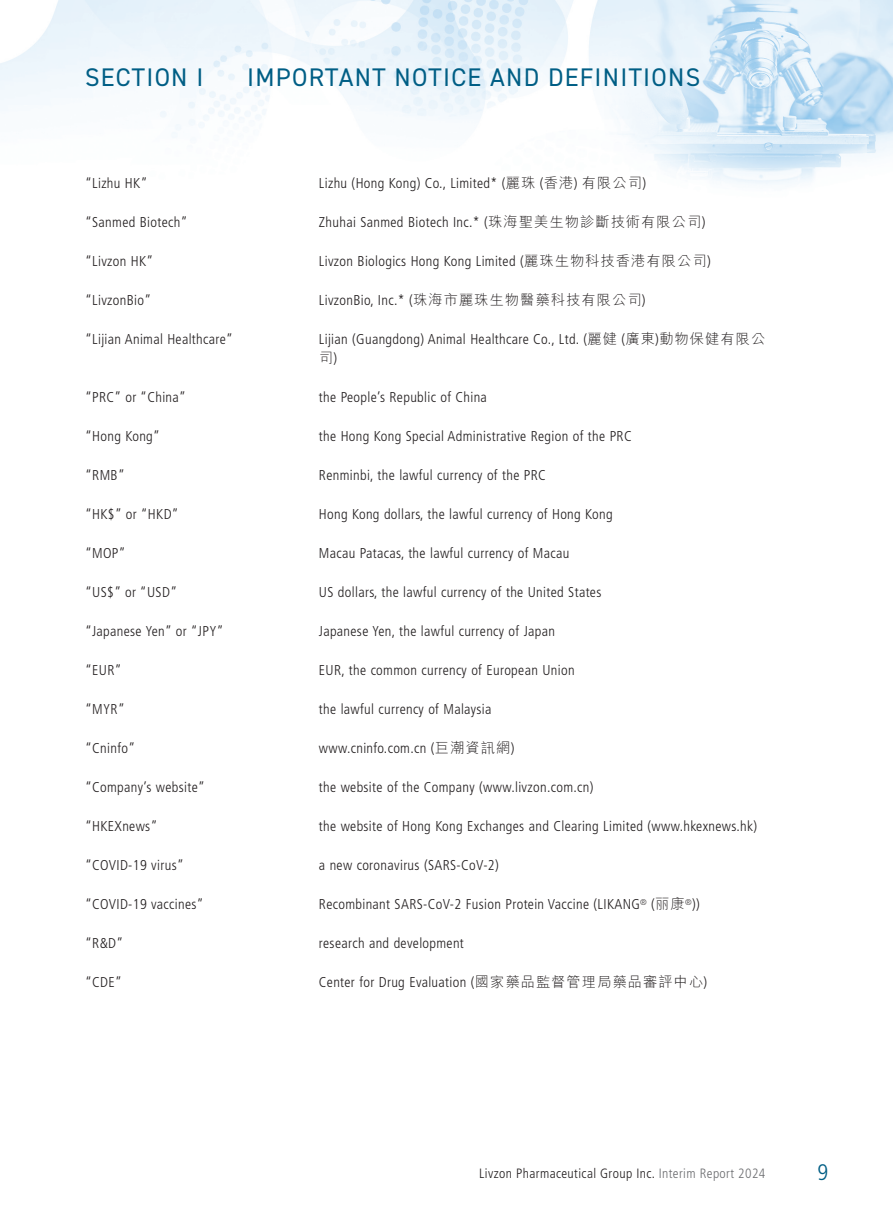
<style>
.page{position:relative;width:893px;height:1212px;background:#fff}
.page>*{position:absolute;margin:0;border:0;box-sizing:border-box;transform-origin:0 0}
.t1{font:25.5px "DIN2014";letter-spacing:.05em;color:#005e85}
.t2{font:300 condensed 22.5px "Frutiger LT Std";color:#005e85}
.t3{font:300 condensed 14.25px "Frutiger LT Std";letter-spacing:.025em;color:#231f20}
.t4{font:300 14.25px "M Hei HK";color:#231f20}
.t5{font:300 condensed 13.5px "Frutiger LT Std";letter-spacing:.03em;color:#231f20}
.s1{font-family:"M Hei HK";font-stretch:normal}
.s2{font-family:"Frutiger LT Std";font-stretch:condensed}
.s3{color:#6c6d70}
</style>
<div class="page">
<img style="left:0;top:0;width:893px;height:184px">
<h1 class="t1" style="left:85px;top:62px;width:120px">SECTION I</h1>
<h1 class="t1" style="left:247px;top:62px;width:455px">IMPORTANT NOTICE AND DEFINITIONS</h1>
<p class="t3" style="left:85px;top:175px;width:64px">“Lizhu HK”</p>
<p class="t3" style="left:319px;top:175px;width:329px">Lizhu (Hong Kong) Co., Limited* (<span class="s1">麗珠</span> (<span class="s1">香港</span>) <span class="s1">有限公司</span>)</p>
<p class="t3" style="left:85px;top:214px;width:104px">“Sanmed Biotech”</p>
<p class="t3" style="left:319px;top:214px;width:388px">Zhuhai Sanmed Biotech Inc.* (<span class="s1">珠海聖美生物診斷技術有限公司</span>)</p>
<p class="t3" style="left:85px;top:253px;width:70px">“Livzon HK”</p>
<p class="t3" style="left:319px;top:253px;width:393px">Livzon Biologics Hong Kong Limited (<span class="s1">麗珠生物科技香港有限公司</span>)</p>
<p class="t3" style="left:85px;top:292px;width:68px">“LivzonBio”</p>
<p class="t3" style="left:319px;top:292px;width:328px">LivzonBio, Inc.* (<span class="s1">珠海市麗珠生物醫藥科技有限公司</span>)</p>
<p class="t3" style="left:85px;top:331px;width:150px">“Lijian Animal Healthcare”</p>
<p class="t3" style="left:319px;top:331px;width:448px">Lijian (Guangdong) Animal Healthcare Co., Ltd. (<span class="s1">麗健</span> (<span class="s1">廣東</span>)<span class="s1">動物保健有限公</span></p>
<p class="t4" style="left:319px;top:351px;width:20px">司<span class="s2">)</span></p>
<p class="t3" style="left:85px;top:389px;width:102px">“PRC” or “China”</p>
<p class="t3" style="left:319px;top:389px;width:170px">the People’s Republic of China</p>
<p class="t3" style="left:85px;top:428px;width:76px">“Hong Kong”</p>
<p class="t3" style="left:319px;top:428px;width:314px">the Hong Kong Special Administrative Region of the PRC</p>
<p class="t3" style="left:85px;top:467px;width:41px">“RMB”</p>
<p class="t3" style="left:319px;top:467px;width:228px">Renminbi, the lawful currency of the PRC</p>
<p class="t3" style="left:85px;top:506px;width:95px">“HK$” or “HKD”</p>
<p class="t3" style="left:319px;top:506px;width:295px">Hong Kong dollars, the lawful currency of Hong Kong</p>
<p class="t3" style="left:85px;top:545px;width:42px">“MOP”</p>
<p class="t3" style="left:319px;top:545px;width:252px">Macau Patacas, the lawful currency of Macau</p>
<p class="t3" style="left:85px;top:584px;width:94px">“US$” or “USD”</p>
<p class="t3" style="left:319px;top:584px;width:284px">US dollars, the lawful currency of the United States</p>
<p class="t3" style="left:85px;top:623px;width:140px">“Japanese Yen” or “JPY”</p>
<p class="t3" style="left:319px;top:623px;width:238px">Japanese Yen, the lawful currency of Japan</p>
<p class="t3" style="left:85px;top:662px;width:38px">“EUR”</p>
<p class="t3" style="left:319px;top:662px;width:257px">EUR, the common currency of European Union</p>
<p class="t3" style="left:85px;top:701px;width:41px">“MYR”</p>
<p class="t3" style="left:319px;top:701px;width:174px">the lawful currency of Malaysia</p>
<p class="t3" style="left:85px;top:740px;width:52px">“Cninfo”</p>
<p class="t3" style="left:319px;top:740px;width:197px">www.cninfo.com.cn (<span class="s1">巨潮資訊網</span>)</p>
<p class="t3" style="left:85px;top:779px;width:121px">“Company’s website”</p>
<p class="t3" style="left:319px;top:779px;width:276px">the website of the Company (www.livzon.com.cn)</p>
<p class="t3" style="left:85px;top:818px;width:74px">“HKEXnews”</p>
<p class="t3" style="left:319px;top:818px;width:440px">the website of Hong Kong Exchanges and Clearing Limited (www.hkexnews.hk)</p>
<p class="t3" style="left:85px;top:857px;width:100px">“COVID-19 virus”</p>
<p class="t3" style="left:319px;top:857px;width:181px">a new coronavirus (SARS-CoV-2)</p>
<p class="t3" style="left:85px;top:896px;width:120px">“COVID-19 vaccines”</p>
<p class="t3" style="left:319px;top:896px;width:382px">Recombinant SARS-CoV-2 Fusion Protein Vaccine (LIKANG<sup>®</sup> (<span class="s1">丽康</span><sup>®</sup>))</p>
<p class="t3" style="left:85px;top:935px;width:40px">“R&amp;D”</p>
<p class="t3" style="left:319px;top:935px;width:147px">research and development</p>
<p class="t3" style="left:85px;top:974px;width:38px">“CDE”</p>
<p class="t3" style="left:319px;top:974px;width:390px">Center for Drug Evaluation (<span class="s1">國家藥品監督管理局藥品審評中心</span>)</p>
<p class="t5" style="left:479px;top:1166px;width:288px">Livzon Pharmaceutical Group Inc. <span class="s3">Interim Report 2024</span></p>
<h2 class="t2" style="left:817px;top:1159px;width:12px">9</h2>
</div>
